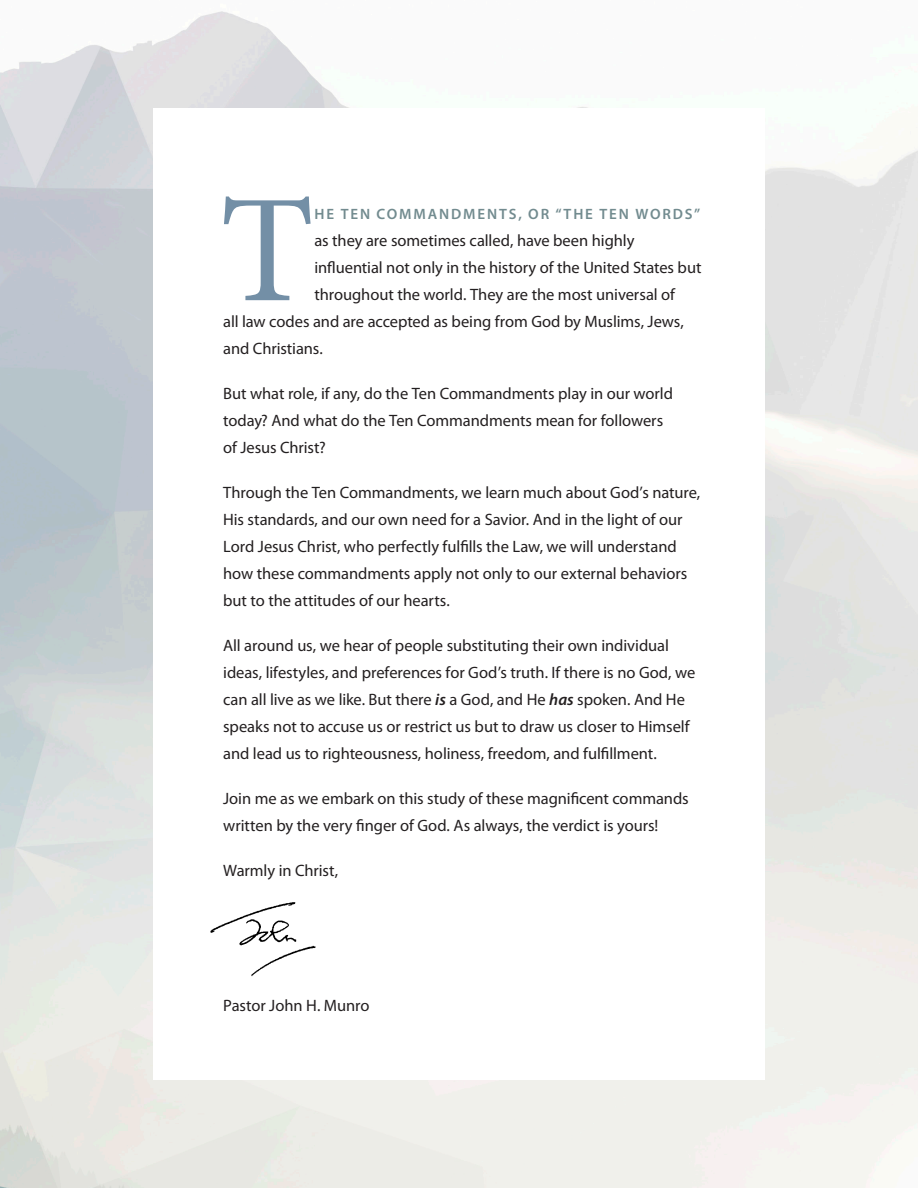
<style>
.page{position:relative;width:918px;height:1188px;background:#fff}
.page>*{position:absolute;margin:0;border:0;box-sizing:border-box;transform-origin:0 0}
.t1{font:153.6px "Minion Pro";color:#738fa6}
.t2{font:16.5px/27px "Myriad Pro";letter-spacing:-.005em;color:#231f20}
.t3{font:600 15px "Myriad Pro";letter-spacing:.125em;color:#728b8f}
.s1{font-weight:600;font-style:italic}
</style>
<div class="page">
<img style="left:210px;top:902px;width:106px;height:75px">
<p class="t1" style="left:220px;top:148px;width:96px">T</p>
<p class="t3" style="left:315px;top:205px;width:387px">HE TEN COMMANDMENTS, OR “THE TEN WORDS”</p>
<p class="t2" style="left:314px;top:227px;width:322px">as they are sometimes called, have been highly</p>
<p class="t2" style="left:314px;top:254px;width:389px">influential not only in the history of the United States but</p>
<p class="t2" style="left:314px;top:281px;width:362px">throughout the world. They are the most universal of</p>
<p class="t2" style="left:223px;top:308px;width:462px">all law codes and are accepted as being from God by Muslims, Jews,</p>
<p class="t2" style="left:223px;top:335px;width:101px">and Christians.</p>
<p class="t2" style="left:223px;top:380px;width:451px">But what role, if any, do the Ten Commandments play in our world today? And what do the Ten Commandments mean for followers of Jesus Christ?</p>
<p class="t2" style="left:223px;top:479px;width:479px">Through the Ten Commandments, we learn much about God’s nature, His standards, and our own need for a Savior. And in the light of our Lord Jesus Christ, who perfectly fulfills the Law, we will understand how these commandments apply not only to our external behaviors but to the attitudes of our hearts.</p>
<p class="t2" style="left:223px;top:632px;width:474px">All around us, we hear of people substituting their own individual ideas, lifestyles, and preferences for God’s truth. If there is no God, we can all live as we like. But there <span class="s1">is</span> a God, and He <span class="s1">has</span> spoken. And He speaks not to accuse us or restrict us but to draw us closer to Himself and lead us to righteousness, holiness, freedom, and fulfillment.</p>
<p class="t2" style="left:223px;top:785px;width:467px">Join me as we embark on this study of these magnificent commands written by the very finger of God. As always, the verdict is yours!</p>
<p class="t2" style="left:223px;top:857px;width:116px">Warmly in Christ,</p>
<p class="t2" style="left:223px;top:992px;width:148px">Pastor John H. Munro</p>
</div>
